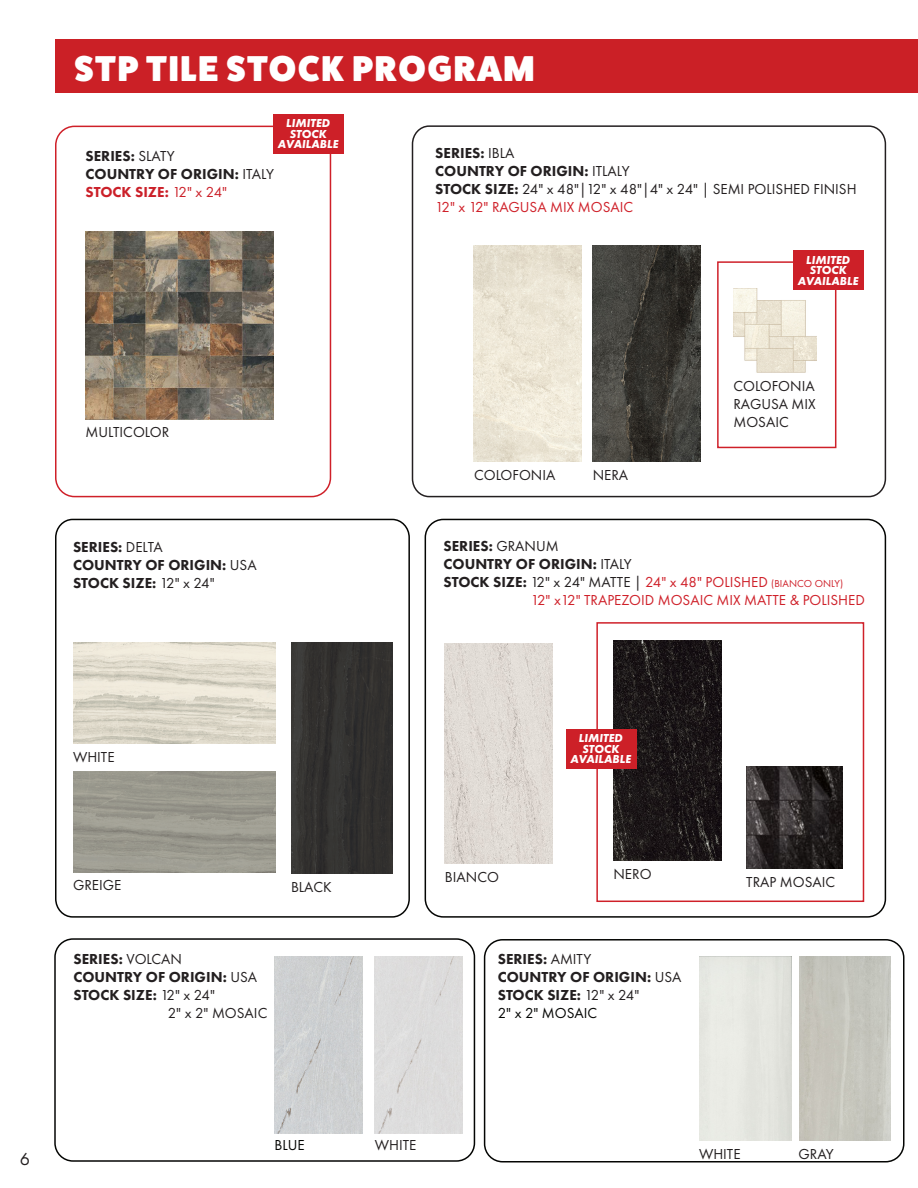
<style>
.page{position:relative;width:918px;height:1188px;background:#fff}
.page>*{position:absolute;margin:0;border:0;box-sizing:border-box;transform-origin:0 0}
.t1{font:800 36px "Fat Frank";letter-spacing:.05em;color:#fff}
.t2{font:18px "Futura PT";color:#231f20}
.t3{font:800 15px "Futura PT";color:#231f20}
.t4{font:15px "Futura PT";color:#231f20}
.t5{font:15px "Futura PT";color:#cf2029}
.t6{font:800 15px "Futura PT";color:#cb2029}
.t7{font:15px "Futura PT";color:#040503}
.t8{font:italic 700 12px "Futura PT";color:#fff}
.s1{font-weight:400}
.s2{font-weight:800}
.s3{font-weight:800;color:#231f20}
.s4{color:#231f20}
.s5{font-size:10.5px}
</style>
<div class="page">
<div style="left:54px;top:938px;width:421px;height:224px;border:2px solid #040503;border-radius:18px"></div>
<div style="left:484px;top:939px;width:420px;height:223px;border:2px solid #040503;border-radius:18px"></div>
<div style="left:55px;top:39px;width:863px;height:54px;background:#cb2026"></div>
<img style="left:86px;top:231px;width:187px;height:188px">
<div style="left:55px;top:126px;width:276px;height:371px;border:2px solid #cf2029;border-radius:19px"></div>
<img style="left:473px;top:245px;width:108px;height:216px">
<img style="left:593px;top:245px;width:108px;height:216px">
<div style="left:412px;top:125px;width:474px;height:372px;border:2px solid #231f20;border-radius:17px"></div>
<img style="left:73px;top:643px;width:202px;height:101px">
<div style="left:55px;top:519px;width:355px;height:399px;border:2px solid #040503;border-radius:17px"></div>
<img style="left:445px;top:644px;width:108px;height:220px">
<div style="left:425px;top:519px;width:461px;height:399px;border:2px solid #040503;border-radius:18px"></div>
<div style="left:274px;top:957px;width:89px;height:176px;background:#ced0d1"></div>
<div style="left:375px;top:957px;width:88px;height:176px;background:#dddcdc"></div>
<img style="left:291px;top:643px;width:101px;height:231px">
<img style="left:799px;top:957px;width:92px;height:183px">
<div style="left:273px;top:114px;width:71px;height:40px;background:#cd2028"></div>
<img style="left:613px;top:641px;width:108px;height:220px">
<img style="left:746px;top:767px;width:97px;height:102px">
<div style="left:596px;top:622px;width:268px;height:280px;border:2px solid #cf2029"></div>
<div style="left:566px;top:729px;width:71px;height:40px;background:#cd2028"></div>
<img style="left:733px;top:289px;width:84px;height:84px">
<div style="left:717px;top:261px;width:119px;height:187px;border:2px solid #cf2029"></div>
<div style="left:793px;top:251px;width:71px;height:39px;background:#cd2028"></div>
<p class="t1" style="left:75px;top:48px;width:462px">STP TILE STOCK PROGRAM</p>
<p class="t8" style="left:286px;top:116px;width:46px">LIMITED</p>
<p class="t8" style="left:290px;top:126px;width:38px">STOCK</p>
<p class="t8" style="left:278px;top:137px;width:62px">AVAILABLE</p>
<p class="t3" style="left:86px;top:147px;width:91px">SERIES: <span class="s1">SLATY</span></p>
<p class="t3" style="left:86px;top:165px;width:190px">COUNTRY OF ORIGIN: <span class="s1">ITALY</span></p>
<p class="t6" style="left:86px;top:183px;width:143px">STOCK SIZE: <span class="s1">12" x 24"</span></p>
<p class="t4" style="left:86px;top:423px;width:85px">MULTICOLOR</p>
<p class="t3" style="left:73px;top:538px;width:91px">SERIES: <span class="s1">DELTA</span></p>
<p class="t3" style="left:73px;top:556px;width:185px">COUNTRY OF ORIGIN: <span class="s1">USA</span></p>
<p class="t3" style="left:73px;top:574px;width:143px">STOCK SIZE: <span class="s1">12" x 24"</span></p>
<p class="t3" style="left:435px;top:143px;width:81px">SERIES: <span class="s1">IBLA</span></p>
<p class="t3" style="left:435px;top:161px;width:196px">COUNTRY OF ORIGIN: <span class="s1">ITLALY</span></p>
<p class="t4" style="left:435px;top:180px;width:423px"><span class="s2">STOCK SIZE:</span> 24" x 48"|12" x 48"|4" x 24" | SEMI POLISHED FINISH</p>
<p class="t5" style="left:435px;top:198px;width:200px">12" x 12" RAGUSA MIX MOSAIC</p>
<p class="t8" style="left:806px;top:252px;width:46px">LIMITED</p>
<p class="t8" style="left:810px;top:263px;width:38px">STOCK</p>
<p class="t8" style="left:798px;top:273px;width:62px">AVAILABLE</p>
<p class="t4" style="left:474px;top:466px;width:83px">COLOFONIA</p>
<p class="t4" style="left:593px;top:466px;width:37px">NERA</p>
<p class="t4" style="left:733px;top:377px;width:83px">COLOFONIA</p>
<p class="t4" style="left:733px;top:395px;width:84px">RAGUSA MIX</p>
<p class="t4" style="left:733px;top:413px;width:57px">MOSAIC</p>
<p class="t3" style="left:443px;top:536px;width:117px">SERIES: <span class="s1">GRANUM</span></p>
<p class="t3" style="left:443px;top:554px;width:190px">COUNTRY OF ORIGIN: <span class="s1">ITALY</span></p>
<p class="t5" style="left:443px;top:573px;width:401px"><span class="s3">STOCK SIZE:</span> <span class="s4">12" x 24" MATTE |</span> 24" x 48" POLISHED <span class="s5">(BIANCO ONLY)</span></p>
<p class="t5" style="left:531px;top:591px;width:336px">12" x12" TRAPEZOID MOSAIC MIX MATTE &amp; POLISHED</p>
<p class="t4" style="left:73px;top:748px;width:43px">WHITE</p>
<p class="t4" style="left:73px;top:876px;width:50px">GREIGE</p>
<p class="t3" style="left:73px;top:950px;width:110px">SERIES: <span class="s1">VOLCAN</span></p>
<p class="t3" style="left:73px;top:968px;width:185px">COUNTRY OF ORIGIN: <span class="s1">USA</span></p>
<p class="t3" style="left:73px;top:986px;width:143px">STOCK SIZE: <span class="s1">12" x 24"</span></p>
<p class="t4" style="left:168px;top:1004px;width:101px">2" x 2" MOSAIC</p>
<p class="t4" style="left:291px;top:878px;width:42px">BLACK</p>
<p class="t4" style="left:445px;top:868px;width:56px">BIANCO</p>
<p class="t8" style="left:579px;top:731px;width:46px">LIMITED</p>
<p class="t8" style="left:582px;top:741px;width:38px">STOCK</p>
<p class="t8" style="left:571px;top:752px;width:62px">AVAILABLE</p>
<p class="t4" style="left:613px;top:865px;width:40px">NERO</p>
<p class="t3" style="left:498px;top:950px;width:95px">SERIES: <span class="s1">AMITY</span></p>
<p class="t3" style="left:498px;top:968px;width:185px">COUNTRY OF ORIGIN: <span class="s1">USA</span></p>
<p class="t3" style="left:498px;top:986px;width:143px">STOCK SIZE: <span class="s1">12" x 24"</span></p>
<p class="t7" style="left:498px;top:1004px;width:101px">2" x 2" MOSAIC</p>
<p class="t4" style="left:746px;top:873px;width:90px">TRAP MOSAIC</p>
<p class="t2" style="left:20px;top:1148px;width:12px">6</p>
<p class="t7" style="left:274px;top:1136px;width:32px">BLUE</p>
<p class="t4" style="left:375px;top:1136px;width:43px">WHITE</p>
<p class="t4" style="left:699px;top:1145px;width:43px">WHITE</p>
<p class="t4" style="left:799px;top:1145px;width:37px">GRAY</p>
</div>
